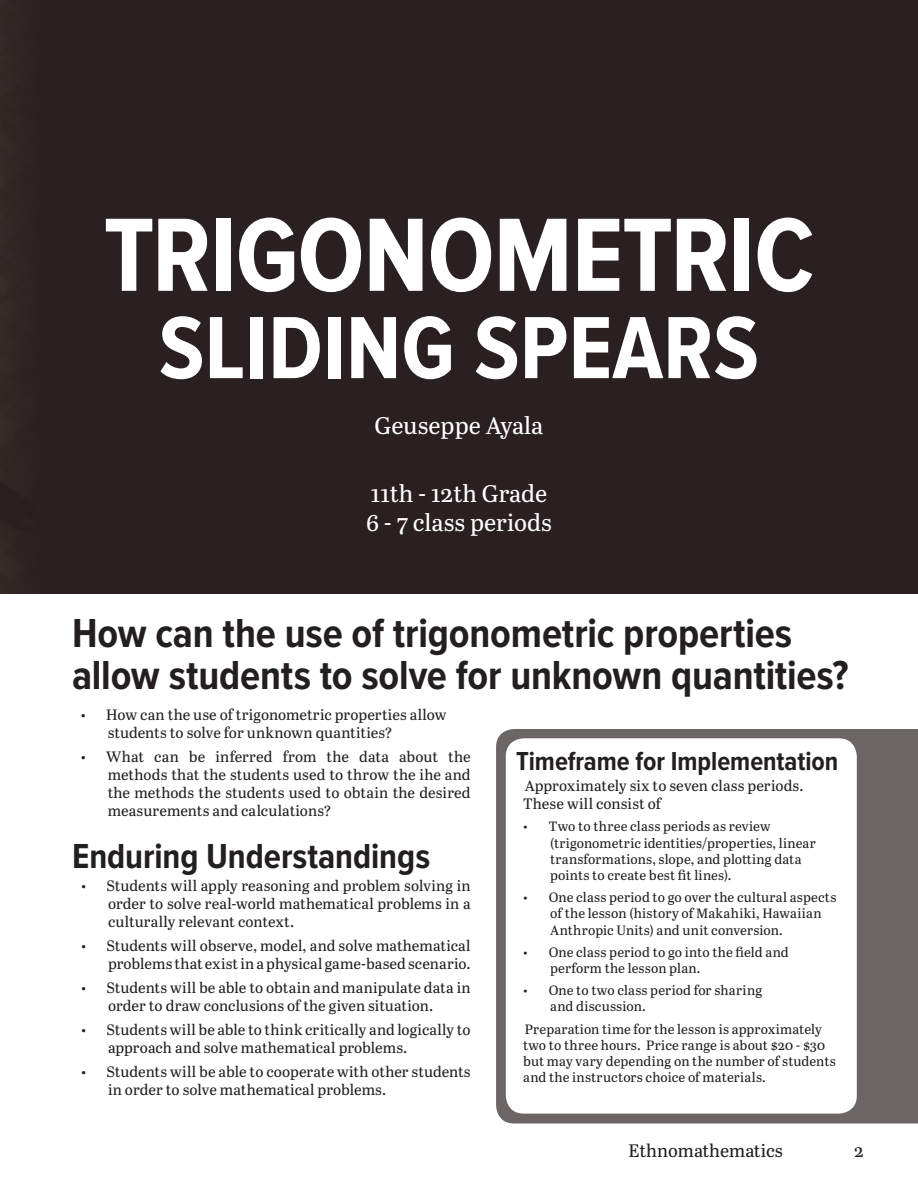
<style>
.page{position:relative;width:918px;height:1188px;background:#fff}
.page>*{position:absolute;margin:0;border:0;box-sizing:border-box;transform-origin:0 0}
.Title_Heading{font:700 108px "Proxima Nova Cond";letter-spacing:-.015em;color:#fff}
.Sub-Title_and_Name_P{font:700 91.5px "Proxima Nova Cond";color:#fff}
.Heading{font:700 42px/42px "Proxima Nova Cond";letter-spacing:-.005em;color:#231f20}
.Heading-2{font:700 36px "Proxima Nova Cond";color:#231f20}
.Heading-3{font:700 27px "Proxima Nova Cond";color:#231f20}
.Sub-Title_and_Name_P-2{font:24px "Abril Text";color:#fff}
.t1{font:18px "Abril Text";color:#231f20}
.Bullet{font:15px/18px "Abril Text";letter-spacing:.005em;color:#231f20}
.Bullet-2{font:13.5px/16.2px "Abril Text";letter-spacing:.01em;color:#231f20}
</style>
<div class="page">
<div style="left:0;top:0;width:918px;height:594px;background:#2a2021"></div>
<div style="left:496px;top:729px;width:422px;height:395px;background:#6b6565"></div>
<div style="left:506px;top:738px;width:351px;height:376px;background:#fff;border-radius:18px"></div>
<img style="left:0;top:0;width:13px;height:578px">
<p class="Title_Heading" style="left:104px;top:195px;width:712px">TRIGONOMETRIC</p>
<p class="Sub-Title_and_Name_P" style="left:159px;top:297px;width:602px">SLIDING SPEARS</p>
<p class="Sub-Title_and_Name_P-2" style="left:375px;top:408px;width:170px">Geuseppe Ayala</p>
<p class="Sub-Title_and_Name_P-2" style="left:371px;top:476px;width:178px">11th - 12th Grade</p>
<p class="Sub-Title_and_Name_P-2" style="left:366px;top:505px;width:187px">6 - 7 class periods</p>
<p class="Heading" style="left:72px;top:615px;width:778px">How can the use of trigonometric properties allow students to solve for unknown quantities?</p>
<p class="Bullet" style="left:108px;top:705px;width:340px;text-indent:-27px">• How can the use of trigonometric properties allow students to solve for unknown quantities?</p>
<p class="Bullet" style="left:108px;top:747px;width:365px;text-align:justify;text-indent:-27px">• What can be inferred from the data about the methods that the students used to throw the ihe and the methods the students used to obtain the desired measurements and calculations?</p>
<p class="Heading-2" style="left:72px;top:836px;width:360px">Enduring Understandings</p>
<p class="Bullet" style="left:108px;top:876px;width:364px;text-align:justify;text-indent:-27px">• Students will apply reasoning and problem solving in order to solve real-world mathematical problems in a culturally relevant context.</p>
<p class="Bullet" style="left:81px;top:936px;width:391px;text-align:right">• Students will observe, model, and solve mathematical problems that exist in a physical game-based scenario.</p>
<p class="Bullet" style="left:108px;top:978px;width:364px;text-indent:-27px">• Students will be able to obtain and manipulate data in order to draw conclusions of the given situation.</p>
<p class="Bullet" style="left:108px;top:1020px;width:364px;text-indent:-27px">• Students will be able to think critically and logically to approach and solve mathematical problems.</p>
<p class="Bullet" style="left:108px;top:1062px;width:364px;text-indent:-27px">• Students will be able to cooperate with other students in order to solve mathematical problems.</p>
<p class="Heading-3" style="left:516px;top:746px;width:324px">Timeframe for Implementation</p>
<p class="Bullet" style="left:523px;top:776px;width:282px">Approximately six to seven class periods.<br>These will consist of</p>
<p class="Bullet-2" style="left:550px;top:818px;width:267px;text-indent:-27px">• Two to three class periods as review (trigonometric identities/properties, linear transformations, slope, and plotting data points to create best fit lines).</p>
<p class="Bullet-2" style="left:550px;top:889px;width:288px;text-indent:-27px">• One class period to go over the cultural aspects of the lesson (history of Makahiki, Hawaiian<br>Anthropic Units) and unit conversion.</p>
<p class="Bullet-2" style="left:550px;top:943px;width:240px;text-indent:-27px">• One class period to go into the field and perform the lesson plan.</p>
<p class="Bullet-2" style="left:550px;top:982px;width:214px;text-indent:-27px">• One to two class period for sharing and discussion.</p>
<p class="Bullet-2" style="left:523px;top:1020px;width:314px">Preparation time for the lesson is approximately two to three hours. Price range is about $20 - $30 but may vary depending on the number of students and the instructors choice of materials.</p>
<p class="t1" style="left:629px;top:1137px;width:156px">Ethnomathematics</p>
<p class="t1" style="left:854px;top:1137px;width:11px">2</p>
</div>
